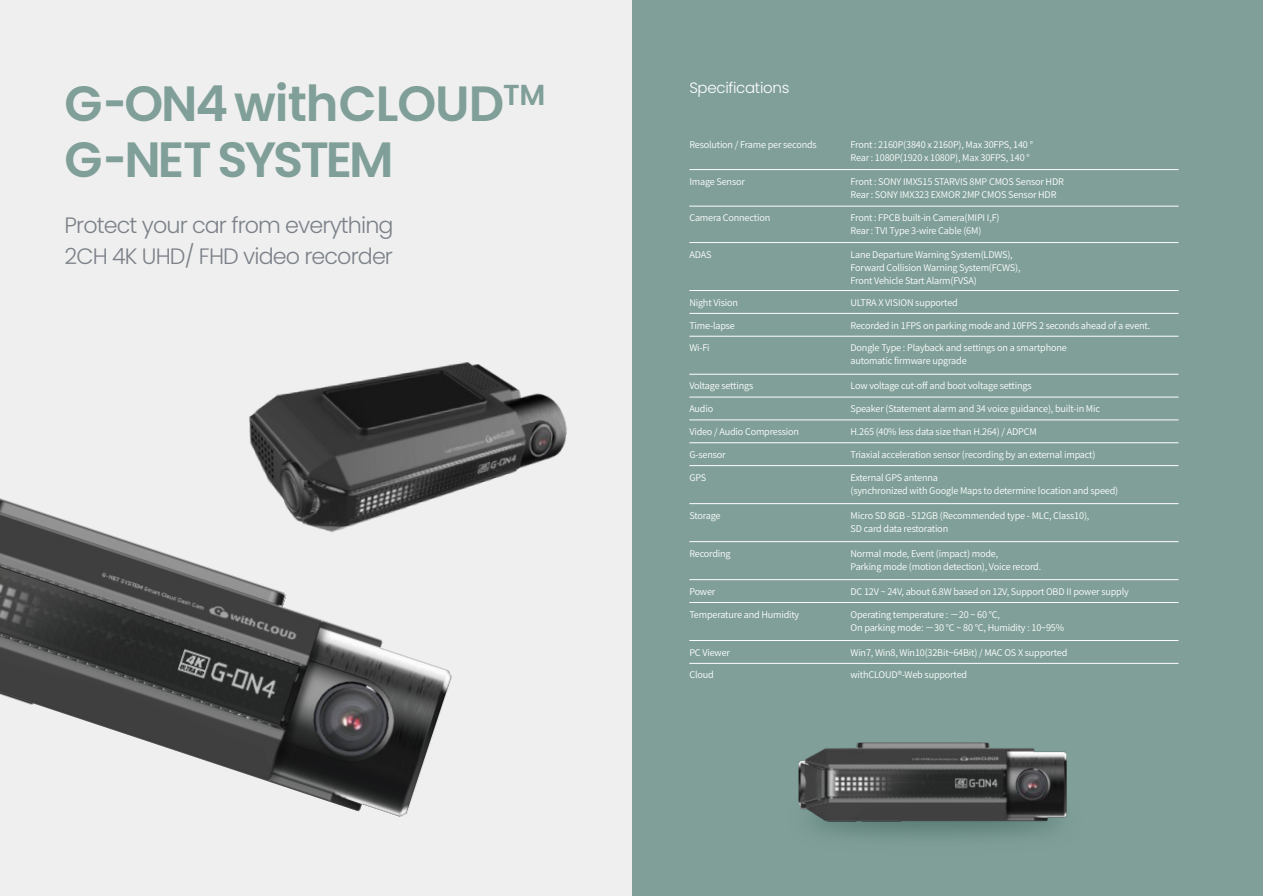
<style>
.page{position:relative;width:1263px;height:896px;background:#fff}
.page>*{position:absolute;margin:0;border:0;box-sizing:border-box;transform-origin:0 0}
.t1{font:600 49.5px/55.8px "Poppins";letter-spacing:-.02em;color:#7f9f98}
.t2{font:300 22.2px/32px "Poppins";letter-spacing:-.04em;color:#7c8189}
.t3{font:300 15px "Poppins";letter-spacing:-.02em;color:#fff}
.t4{font:600 9.15px/12.9px "Noto Sans CJ Kkr";letter-spacing:-.02em;color:#fff}
</style>
<div class="page">
<div style="left:0;top:0;width:1263px;height:895px;background:#efefef"></div>
<div style="left:633px;top:0;width:630px;height:895px;background:#7f9f98"></div>
<img style="left:249px;top:362px;width:318px;height:100px">
<hr style="left:689px;top:169px;width:489px;height:1px;background:#fff">
<hr style="left:689px;top:206px;width:489px;height:1px;background:#fff">
<hr style="left:689px;top:242px;width:489px;height:1px;background:#fff">
<hr style="left:689px;top:290px;width:489px;height:1px;background:#fff">
<hr style="left:689px;top:313px;width:489px;height:1px;background:#fff">
<hr style="left:689px;top:336px;width:489px;height:1px;background:#fff">
<hr style="left:689px;top:374px;width:489px;height:1px;background:#fff">
<hr style="left:689px;top:397px;width:489px;height:1px;background:#fff">
<hr style="left:689px;top:419px;width:489px;height:1px;background:#fff">
<hr style="left:689px;top:442px;width:489px;height:1px;background:#fff">
<hr style="left:689px;top:465px;width:489px;height:1px;background:#fff">
<hr style="left:689px;top:503px;width:489px;height:1px;background:#fff">
<hr style="left:689px;top:541px;width:489px;height:1px;background:#fff">
<hr style="left:689px;top:579px;width:489px;height:1px;background:#fff">
<hr style="left:689px;top:602px;width:489px;height:1px;background:#fff">
<hr style="left:689px;top:640px;width:489px;height:1px;background:#fff">
<hr style="left:689px;top:663px;width:489px;height:1px;background:#fff">
<img style="left:798px;top:742px;width:269px;height:95px">
<img style="left:0;top:422px;width:541px;height:395px">
<h1 class="t1" style="left:65px;top:76px;width:482px">G-ON4 withCLOUD<sup>TM<br></sup>G-NET SYSTEM</h1>
<h2 class="t2" style="left:65px;top:209px;width:330px">Protect your car from everything<br>2CH 4K UHD/ FHD video recorder</h2>
<h3 class="t3" style="left:689px;top:79px;width:101px">Specifications</h3>
<p class="t4" style="left:689px;top:139px;width:129px">Resolution / Frame per seconds</p>
<p class="t4" style="left:850px;top:139px;width:184px">Front : 2160P(3840 x 2160P), Max 30FPS, 140 °<br>Rear : 1080P(1920 x 1080P), Max 30FPS, 140 °</p>
<p class="t4" style="left:689px;top:175px;width:57px">Image Sensor</p>
<p class="t4" style="left:850px;top:175px;width:215px">Front : SONY IMX515 STARVIS 8MP CMOS Sensor HDR<br>Rear : SONY IMX323 EXMOR 2MP CMOS Sensor HDR</p>
<p class="t4" style="left:689px;top:212px;width:82px">Camera Connection</p>
<p class="t4" style="left:850px;top:212px;width:151px">Front : FPCB built-in Camera(MIPI I,F)<br>Rear : TVI Type 3-wire Cable (6M)</p>
<p class="t4" style="left:689px;top:248px;width:24px">ADAS</p>
<p class="t4" style="left:850px;top:248px;width:171px">Lane Departure Warning System(LDWS),<br>Forward Collision Warning System(FCWS),<br>Front Vehicle Start Alarm(FVSA)</p>
<p class="t4" style="left:689px;top:296px;width:50px">Night Vision</p>
<p class="t4" style="left:850px;top:296px;width:109px">ULTRA X VISION supported</p>
<p class="t4" style="left:689px;top:319px;width:47px">Time-lapse</p>
<p class="t4" style="left:850px;top:319px;width:301px">Recorded in 1FPS on parking mode and 10FPS 2 seconds ahead of a event.</p>
<p class="t4" style="left:689px;top:342px;width:22px">Wi-Fi</p>
<p class="t4" style="left:850px;top:342px;width:218px">Dongle Type : Playback and settings on a smartphone automatic firmware upgrade</p>
<p class="t4" style="left:689px;top:380px;width:65px">Voltage settings</p>
<p class="t4" style="left:850px;top:380px;width:183px">Low voltage cut-off and boot voltage settings</p>
<p class="t4" style="left:689px;top:402px;width:25px">Audio</p>
<p class="t4" style="left:850px;top:402px;width:251px">Speaker (Statement alarm and 34 voice guidance), built-in Mic</p>
<p class="t4" style="left:689px;top:425px;width:111px">Video / Audio Compression</p>
<p class="t4" style="left:850px;top:425px;width:188px">H.265 (40% less data size than H.264) / ADPCM</p>
<p class="t4" style="left:689px;top:448px;width:38px">G-sensor</p>
<p class="t4" style="left:850px;top:448px;width:246px">Triaxial acceleration sensor (recording by an external impact)</p>
<p class="t4" style="left:689px;top:471px;width:18px">GPS</p>
<p class="t4" style="left:850px;top:471px;width:269px">External GPS antenna<br>(synchronized with Google Maps to determine location and speed)</p>
<p class="t4" style="left:689px;top:509px;width:33px">Storage</p>
<p class="t4" style="left:850px;top:509px;width:240px">Micro SD 8GB - 512GB (Recommended type - MLC, Class10),<br>SD card data restoration</p>
<p class="t4" style="left:689px;top:547px;width:43px">Recording</p>
<p class="t4" style="left:850px;top:547px;width:192px">Normal mode, Event (impact) mode,<br>Parking mode (motion detection), Voice record.</p>
<p class="t4" style="left:689px;top:585px;width:27px">Power</p>
<p class="t4" style="left:850px;top:585px;width:280px">DC 12V ~ 24V, about 6.8W based on 12V, Support OBDⅡpower supply</p>
<p class="t4" style="left:689px;top:608px;width:111px">Temperature and Humidity</p>
<p class="t4" style="left:850px;top:608px;width:215px">Operating temperature : －20 ~ 60 °C,<br>On parking mode: －30 °C ~ 80 °C, Humidity : 10~95%</p>
<p class="t4" style="left:689px;top:646px;width:42px">PC Viewer</p>
<p class="t4" style="left:850px;top:646px;width:218px">Win7, Win8, Win10(32Bit~64Bit) / MAC OS X supported</p>
<p class="t4" style="left:689px;top:668px;width:26px">Cloud</p>
<p class="t4" style="left:850px;top:668px;width:118px">withCLOUD®-Web supported</p>
</div>
